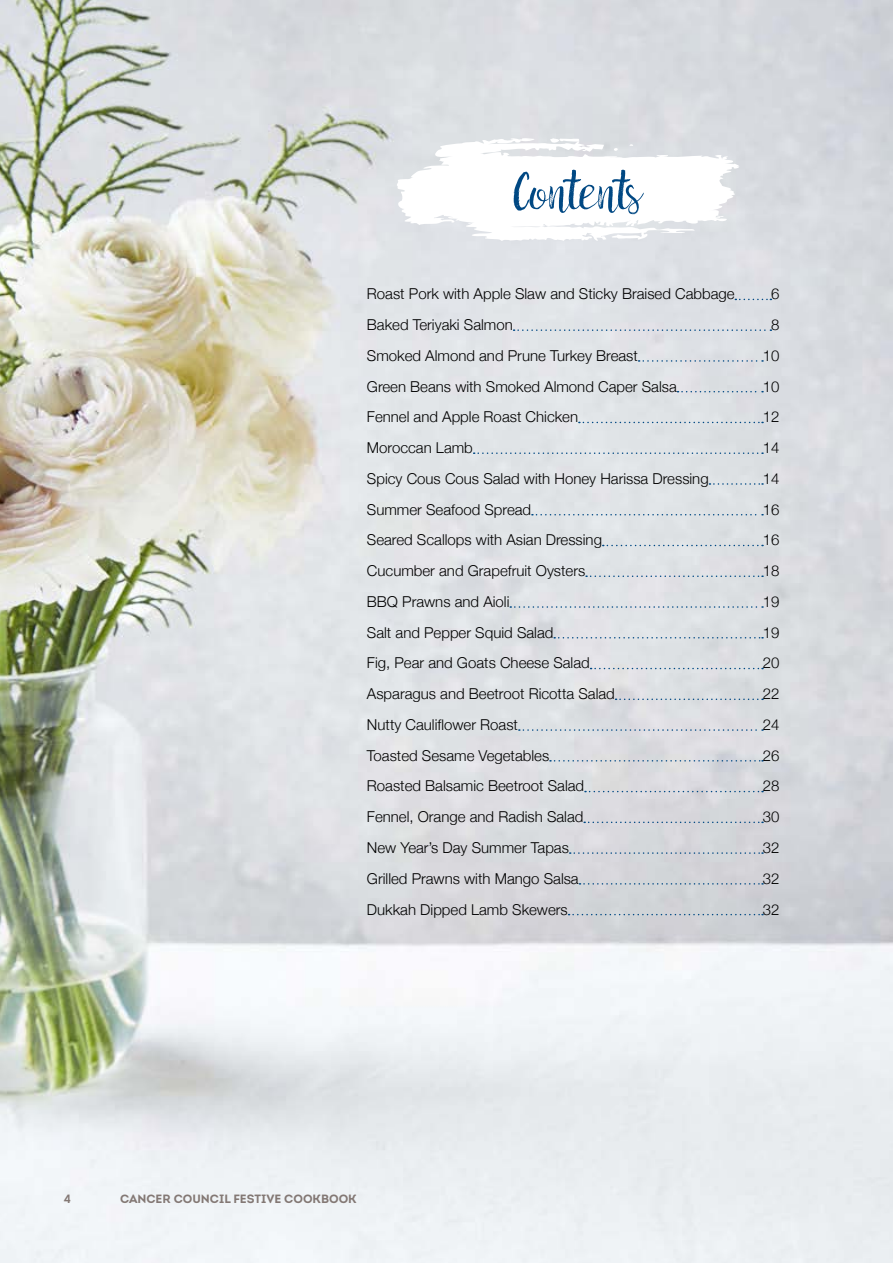
<style>
.page{position:relative;width:893px;height:1263px;background:#fff}
.page>*{position:absolute;margin:0;border:0;box-sizing:border-box;transform-origin:0 0}
.t1{font:51.15px "Malina";color:#004883}
.t2{font:300 15px "Helvetica Neue";color:#000}
.t3{font:700 12px "Intro";color:#837874}
</style>
<div class="page">
<img style="left:0;top:0;width:893px;height:1263px">
<svg style="left:395px;top:137px;width:346px;height:105px"></svg>
<svg style="left:735px;top:299px;width:36px;height:1px"></svg>
<svg style="left:514px;top:329px;width:257px;height:2px"></svg>
<svg style="left:639px;top:360px;width:124px;height:2px"></svg>
<svg style="left:677px;top:391px;width:86px;height:1px"></svg>
<svg style="left:579px;top:422px;width:184px;height:1px"></svg>
<svg style="left:474px;top:452px;width:289px;height:2px"></svg>
<svg style="left:709px;top:483px;width:54px;height:2px"></svg>
<svg style="left:532px;top:514px;width:231px;height:1px"></svg>
<svg style="left:603px;top:545px;width:160px;height:1px"></svg>
<svg style="left:586px;top:575px;width:177px;height:2px"></svg>
<svg style="left:510px;top:606px;width:253px;height:2px"></svg>
<svg style="left:554px;top:637px;width:209px;height:1px"></svg>
<svg style="left:591px;top:668px;width:172px;height:1px"></svg>
<svg style="left:616px;top:698px;width:147px;height:2px"></svg>
<svg style="left:519px;top:729px;width:244px;height:2px"></svg>
<svg style="left:550px;top:760px;width:213px;height:1px"></svg>
<svg style="left:585px;top:791px;width:178px;height:1px"></svg>
<svg style="left:584px;top:821px;width:179px;height:2px"></svg>
<svg style="left:570px;top:852px;width:193px;height:2px"></svg>
<svg style="left:579px;top:883px;width:184px;height:1px"></svg>
<svg style="left:569px;top:914px;width:194px;height:1px"></svg>
<h1 class="t1" style="left:513px;top:161px;width:129px">Contents</h1>
<p class="t2" style="left:367px;top:282px;width:369px">Roast Pork with Apple Slaw and Sticky Braised Cabbage</p>
<p class="t2" style="left:771px;top:282px;width:10px">6</p>
<p class="t2" style="left:367px;top:313px;width:147px">Baked Teriyaki Salmon</p>
<p class="t2" style="left:771px;top:313px;width:10px">8</p>
<p class="t2" style="left:367px;top:343px;width:272px">Smoked Almond and Prune Turkey Breast</p>
<p class="t2" style="left:763px;top:343px;width:18px">10</p>
<p class="t2" style="left:367px;top:374px;width:311px">Green Beans with Smoked Almond Caper Salsa</p>
<p class="t2" style="left:763px;top:374px;width:18px">10</p>
<p class="t2" style="left:367px;top:405px;width:213px">Fennel and Apple Roast Chicken</p>
<p class="t2" style="left:763px;top:405px;width:18px">12</p>
<p class="t2" style="left:367px;top:436px;width:107px">Moroccan Lamb</p>
<p class="t2" style="left:763px;top:436px;width:18px">14</p>
<p class="t2" style="left:367px;top:466px;width:343px">Spicy Cous Cous Salad with Honey Harissa Dressing</p>
<p class="t2" style="left:763px;top:466px;width:18px">14</p>
<p class="t2" style="left:367px;top:497px;width:166px">Summer Seafood Spread</p>
<p class="t2" style="left:763px;top:497px;width:18px">16</p>
<p class="t2" style="left:367px;top:528px;width:237px">Seared Scallops with Asian Dressing</p>
<p class="t2" style="left:763px;top:528px;width:18px">16</p>
<p class="t2" style="left:367px;top:559px;width:220px">Cucumber and Grapefruit Oysters</p>
<p class="t2" style="left:763px;top:559px;width:18px">18</p>
<p class="t2" style="left:367px;top:589px;width:144px">BBQ Prawns and Aioli</p>
<p class="t2" style="left:763px;top:589px;width:18px">19</p>
<p class="t2" style="left:367px;top:620px;width:188px">Salt and Pepper Squid Salad</p>
<p class="t2" style="left:763px;top:620px;width:18px">19</p>
<p class="t2" style="left:367px;top:651px;width:224px">Fig, Pear and Goats Cheese Salad</p>
<p class="t2" style="left:763px;top:651px;width:18px">20</p>
<p class="t2" style="left:367px;top:682px;width:249px">Asparagus and Beetroot Ricotta Salad</p>
<p class="t2" style="left:763px;top:682px;width:18px">22</p>
<p class="t2" style="left:367px;top:712px;width:153px">Nutty Cauliflower Roast</p>
<p class="t2" style="left:763px;top:712px;width:18px">24</p>
<p class="t2" style="left:367px;top:743px;width:184px">Toasted Sesame Vegetables</p>
<p class="t2" style="left:763px;top:743px;width:18px">26</p>
<p class="t2" style="left:367px;top:774px;width:219px">Roasted Balsamic Beetroot Salad</p>
<p class="t2" style="left:763px;top:774px;width:18px">28</p>
<p class="t2" style="left:367px;top:805px;width:218px">Fennel, Orange and Radish Salad</p>
<p class="t2" style="left:763px;top:805px;width:18px">30</p>
<p class="t2" style="left:367px;top:835px;width:204px">New Year’s Day Summer Tapas</p>
<p class="t2" style="left:763px;top:835px;width:18px">32</p>
<p class="t2" style="left:367px;top:866px;width:213px">Grilled Prawns with Mango Salsa</p>
<p class="t2" style="left:763px;top:866px;width:18px">32</p>
<p class="t2" style="left:367px;top:897px;width:202px">Dukkah Dipped Lamb Skewers</p>
<p class="t2" style="left:763px;top:897px;width:18px">32</p>
<p class="t3" style="left:64px;top:1191px;width:9px">4</p>
<p class="t3" style="left:120px;top:1191px;width:238px">CANCER COUNCIL FESTIVE COOKBOOK</p>
</div>
